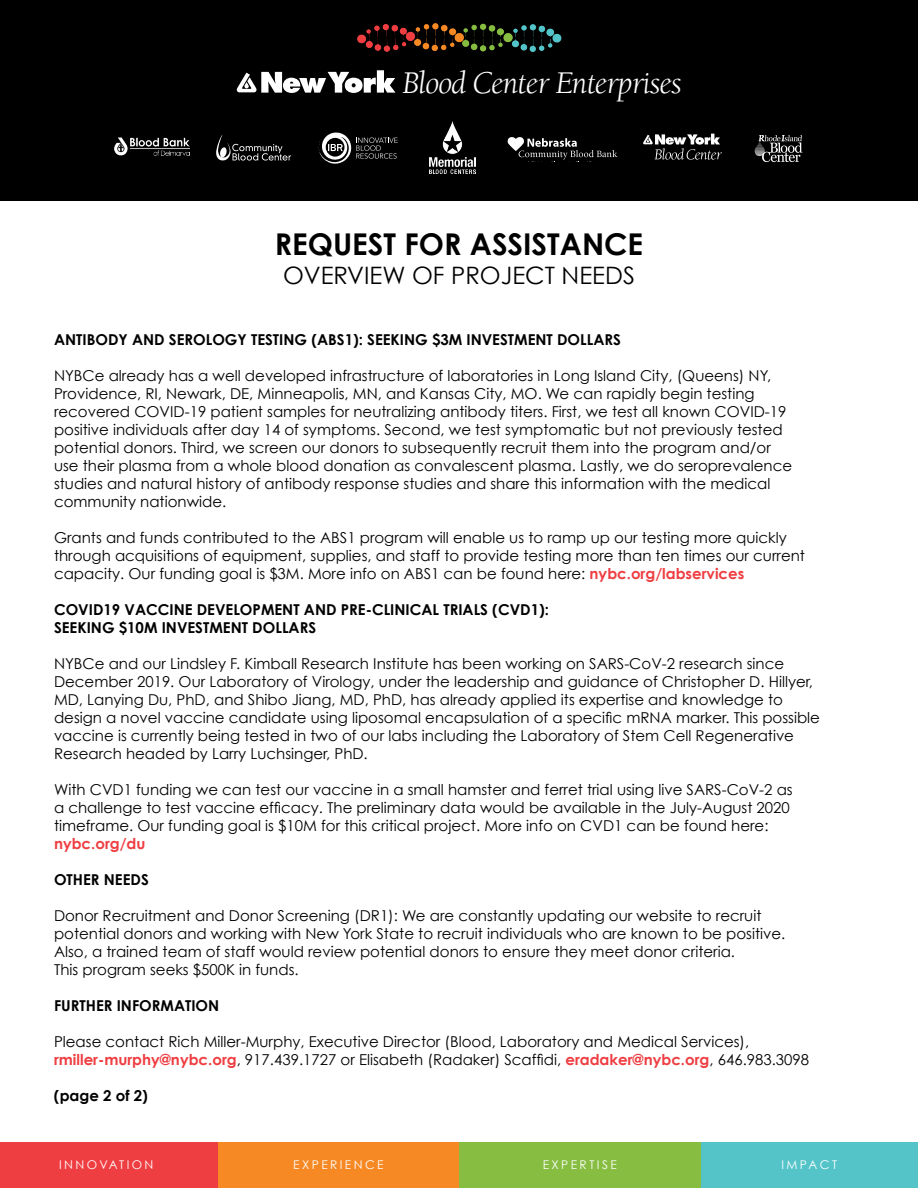
<style>
.page{position:relative;width:918px;height:1188px;background:#fff}
.page>*{position:absolute;margin:0;border:0;box-sizing:border-box;transform-origin:0 0}
.t1{font:italic 32.4px "Berkeley";letter-spacing:-.03em;color:#fff}
.t2{font:700 30px "Century Gothic";color:#000}
.t3{font:24px "Century Gothic";color:#000}
.t4{font:15px/18px "Century Gothic";color:#000}
.t5{font:700 15px/18px "Century Gothic";color:#000}
.t6{font:700 15px "Century Gothic";color:#ef3e42}
.t7{font:12px "Century Gothic";letter-spacing:.2em;color:#fff}
.s1{font-weight:700;color:#ef3e42}
</style>
<div class="page">
<div style="left:0;top:0;width:918px;height:200px;background:#000"></div>
<img style="left:357px;top:23px;width:205px;height:29px">
<div style="left:700px;top:1143px;width:218px;height:45px;background:#54c4c9"></div>
<div style="left:459px;top:1143px;width:241px;height:45px;background:#87bd40"></div>
<div style="left:218px;top:1143px;width:241px;height:45px;background:#f68924"></div>
<div style="left:0;top:1143px;width:218px;height:45px;background:#ef3e42"></div>
<svg style="left:237px;top:70px;width:158px;height:23px"></svg>
<svg style="left:643px;top:134px;width:79px;height:26px"></svg>
<svg style="left:216px;top:135px;width:75px;height:26px"></svg>
<img style="left:114px;top:137px;width:75px;height:19px">
<svg style="left:755px;top:135px;width:47px;height:27px"></svg>
<img style="left:429px;top:122px;width:46px;height:52px">
<svg style="left:508px;top:137px;width:109px;height:23px"></svg>
<svg style="left:319px;top:133px;width:79px;height:31px"></svg>
<h1 class="t1" style="left:403px;top:66px;width:281px">Blood Center Enterprises</h1>
<h2 class="t2" style="left:275px;top:226px;width:370px">REQUEST FOR ASSISTANCE</h2>
<h3 class="t3" style="left:283px;top:261px;width:353px">OVERVIEW OF PROJECT NEEDS</h3>
<p class="t5" style="left:54px;top:331px;width:569px">ANTIBODY AND SEROLOGY TESTING (ABS1): SEEKING $3M INVESTMENT DOLLARS</p>
<p class="t4" style="left:54px;top:367px;width:740px">NYBCe already has a well developed infrastructure of laboratories in Long Island City, (Queens) NY, Providence, RI, Newark, DE, Minneapolis, MN, and Kansas City, MO. We can rapidly begin testing recovered COVID-19 patient samples for neutralizing antibody titers. First, we test all known COVID-19 positive individuals after day 14 of symptoms. Second, we test symptomatic but not previously tested potential donors. Third, we screen our donors to subsequently recruit them into the program and/or use their plasma from a whole blood donation as convalescent plasma. Lastly, we do seroprevalence studies and natural history of antibody response studies and share this information with the medical community nationwide.</p>
<p class="t4" style="left:54px;top:529px;width:753px">Grants and funds contributed to the ABS1 program will enable us to ramp up our testing more quickly through acquisitions of equipment, supplies, and staff to provide testing more than ten times our current capacity. Our funding goal is $3M. More info on ABS1 can be found here: <span class="s1">nybc.org/labservices</span></p>
<p class="t5" style="left:54px;top:601px;width:497px">COVID19 VACCINE DEVELOPMENT AND PRE-CLINICAL TRIALS (CVD1):<br>SEEKING $10M INVESTMENT DOLLARS</p>
<p class="t4" style="left:54px;top:655px;width:768px">NYBCe and our Lindsley F. Kimball Research Institute has been working on SARS-CoV-2 research since December 2019. Our Laboratory of Virology, under the leadership and guidance of Christopher D. Hillyer, MD, Lanying Du, PhD, and Shibo Jiang, MD, PhD, has already applied its expertise and knowledge to design a novel vaccine candidate using liposomal encapsulation of a specific mRNA marker. This possible vaccine is currently being tested in two of our labs including the Laboratory of Stem Cell Regenerative Research headed by Larry Luchsinger, PhD.</p>
<p class="t4" style="left:54px;top:781px;width:740px">With CVD1 funding we can test our vaccine in a small hamster and ferret trial using live SARS-CoV-2 as a challenge to test vaccine efficacy. The preliminary data would be available in the July-August 2020 timeframe. Our funding goal is $10M for this critical project. More info on CVD1 can be found here:</p>
<p class="t6" style="left:54px;top:834px;width:93px">nybc.org/du</p>
<p class="t5" style="left:54px;top:871px;width:96px">OTHER NEEDS</p>
<p class="t4" style="left:54px;top:907px;width:733px">Donor Recruitment and Donor Screening (DR1): We are constantly updating our website to recruit potential donors and working with New York State to recruit individuals who are known to be positive.<br>Also, a trained team of staff would review potential donors to ensure they meet donor criteria.<br>This program seeks $500K in funds.</p>
<p class="t5" style="left:54px;top:997px;width:167px">FURTHER INFORMATION</p>
<p class="t4" style="left:54px;top:1033px;width:757px">Please contact Rich Miller-Murphy, Executive Director (Blood, Laboratory and Medical Services), <span class="s1">rmiller-murphy@nybc.org</span>, 917.439.1727 or Elisabeth (Radaker) Scaffidi, <span class="s1">eradaker@nybc.org</span>, 646.983.3098</p>
<p class="t5" style="left:54px;top:1087px;width:95px">(page 2 of 2)</p>
<p class="t7" style="left:59px;top:1158px;width:96px">INNOVATION</p>
<p class="t7" style="left:293px;top:1158px;width:92px">EXPERIENCE</p>
<p class="t7" style="left:543px;top:1158px;width:76px">EXPERTISE</p>
<p class="t7" style="left:781px;top:1158px;width:57px">IMPACT</p>
</div>
